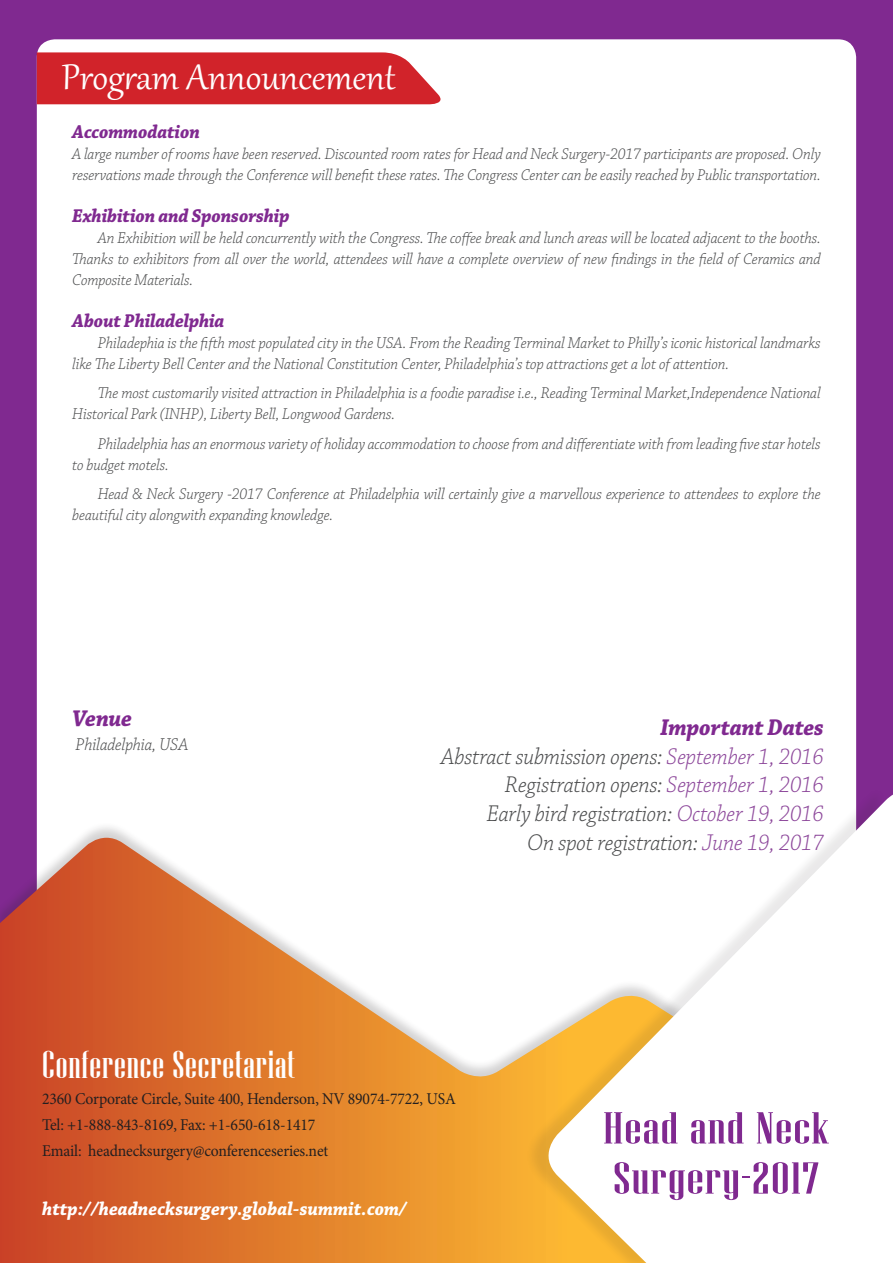
<style>
.page{position:relative;width:893px;height:1263px;background:#802990}
.page>*{position:absolute;margin:0;border:0;box-sizing:border-box;transform-origin:0 0}
.t1{font:44.7px/50.1px "Niagara Solid";letter-spacing:.02em;color:#802990;scale:1.39 1}
.t2{font:43.95px "Gabriola";color:#fff}
.t3{font:38.85px "Niagara Solid";letter-spacing:.02em;color:#fff;scale:1.1 1}
.t4{font:italic 300 24px "Chaparral Pro";letter-spacing:-.01em;color:#4b4c4d;scale:.95 1}
.t5{font:italic 700 24px "Chaparral Pro";letter-spacing:-.01em;color:#802990;scale:.95 1}
.t6{font:italic 700 19.5px "Chaparral Pro";letter-spacing:-.01em;color:#802990;scale:.95 1}
.t7{font:italic 700 19.5px "Chaparral Pro";color:#fff;scale:.95 1}
.t8{font:italic 300 18px "Chaparral Pro";letter-spacing:-.01em;color:#4b4c4d;scale:.95 1}
.t9{font:italic 300 16.5px/21px "Chaparral Pro";letter-spacing:-.01em;color:#4b4c4d;scale:.95 1}
.t10{font:16.5px "Minion Pro";letter-spacing:-.01em;color:#231f20;scale:.95 1}
.s1{color:#8d489b}
</style>
<div class="page">
<div style="left:37px;top:39px;width:819px;height:1122px;background:#fff;border-radius:18px"></div>
<div style="left:37px;top:52px;width:404px;height:52px;background:#d1232a"></div>
<div style="left:0;top:821px;width:893px;height:442px;background:#231f20;opacity:.2"></div>
<svg style="left:0;top:838px;width:526px;height:425px"></svg>
<div style="left:526px;top:787px;width:360px;height:476px;background:#231f20;opacity:.1"></div>
<svg style="left:537px;top:795px;width:356px;height:468px"></svg>
<p class="t2" style="left:62px;top:48px;width:335px">Program Announcement</p>
<p class="t6" style="left:72px;top:120px;width:136px">Accommodation</p>
<p class="t9" style="left:72px;top:144px;width:789px">A large number of rooms have been reserved. Discounted room rates for Head and Neck Surgery-2017 participants are proposed. Only reservations made through the Conference will benefit these rates. The Congress Center can be easily reached by Public transportation.</p>
<p class="t6" style="left:72px;top:204px;width:230px">Exhibition and Sponsorship</p>
<p class="t9" style="left:72px;top:228px;width:789px;text-align:justify;text-indent:26px">An Exhibition will be held concurrently with the Congress. The coffee break and lunch areas will be located adjacent to the booths.<br>Thanks to exhibitors from all over the world, attendees will have a complete overview of new findings in the field of Ceramics and Composite Materials.</p>
<p class="t6" style="left:72px;top:309px;width:162px">About Philadelphia</p>
<p class="t9" style="left:72px;top:333px;width:789px;text-indent:26px">Philadephia is the fifth most populated city in the USA. From the Reading Terminal Market to Philly’s iconic historical landmarks like The Liberty Bell Center and the National Constitution Center, Philadelphia’s top attractions get a lot of attention.</p>
<p class="t9" style="left:72px;top:383px;width:789px;text-indent:26px">The most customarily visited attraction in Philadelphia is a foodie paradise i.e., Reading Terminal Market,Independence National<br>Historical Park (INHP), Liberty Bell, Longwood Gardens.</p>
<p class="t9" style="left:72px;top:434px;width:789px;text-indent:26px">Philadelphia has an enormous variety of holiday accommodation to choose from and differentiate with from leading five star hotels to budget motels.</p>
<p class="t9" style="left:72px;top:484px;width:789px;text-indent:26px">Head &amp; Neck Surgery -2017 Conference at Philadelphia will certainly give a marvellous experience to attendees to explore the beautiful city alongwith expanding knowledge.</p>
<p class="t5" style="left:72px;top:704px;width:65px">Venue</p>
<p class="t8" style="left:76px;top:735px;width:120px">Philadelphia, USA</p>
<p class="t5" style="left:660px;top:713px;width:174px">Important Dates</p>
<p class="t4" style="left:441px;top:743px;width:404px">Abstract submission opens: <span class="s1">September 1, 2016</span></p>
<p class="t4" style="left:505px;top:772px;width:337px">Registration opens: <span class="s1">September 1, 2016</span></p>
<p class="t4" style="left:487px;top:800px;width:356px">Early bird registration: <span class="s1">October 19, 2016</span></p>
<p class="t4" style="left:527px;top:829px;width:314px">On spot registration: <span class="s1">June 19, 2017</span></p>
<p class="t3" style="left:42px;top:1044px;width:232px">Conference Secretariat</p>
<p class="t10" style="left:42px;top:1087px;width:437px">2360 Corporate Circle, Suite 400, Henderson, NV 89074-7722, USA</p>
<p class="t10" style="left:42px;top:1113px;width:289px">Tel: +1-888-843-8169, Fax: +1-650-618-1417</p>
<p class="t10" style="left:42px;top:1139px;width:303px">Email: headnecksurgery@conferenceseries.net</p>
<p class="t7" style="left:42px;top:1198px;width:385px">http://headnecksurgery.global-summit.com/</p>
<p class="t1" style="left:603px;top:1103px;width:164px">Head and Neck<br>Surgery-2017</p>
</div>
